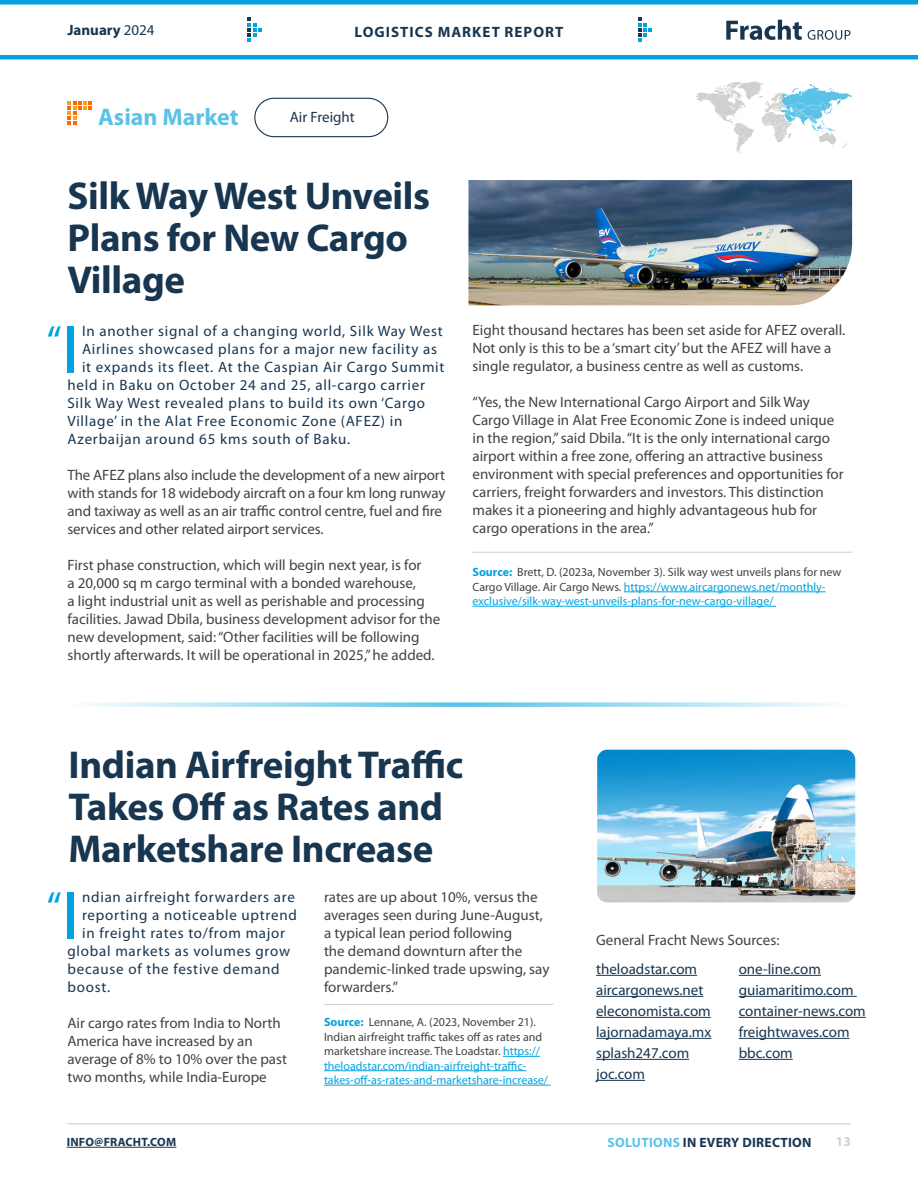
<style>
.page{position:relative;width:918px;height:1188px;background:#fff}
.page>*{position:absolute;margin:0;border:0;box-sizing:border-box;transform-origin:0 0}
.t1{font:68.4px "Myriad Pro";color:#00a3e0}
.t2{font:43.05px "Myriad Pro";color:#00a3e0}
.t3{font:700 39px/42px "Myriad Pro";letter-spacing:-.01em;color:#183650}
.t4{font:700 24px "Myriad Pro";color:#5bc2e7}
.t5{font:15px/18px "Myriad Pro";color:#3f4443}
.t6{font:15px "Myriad Pro";letter-spacing:.05em;color:#183650}
.t7{font:15px "Myriad Pro";color:#183650}
.t8{font:700 15px "Myriad Pro";letter-spacing:.07em;color:#183650}
.t9{font:700 15px "Myriad Pro";color:#183650}
.t10{font:700 13.5px "Myriad Pro";letter-spacing:.02em;color:#183650}
.t11{font:700 13.5px "Myriad Pro";color:#d0d0ce}
.t12{font:12px/14.4px "Myriad Pro";color:#3f4443}
.t13{font:12px/14.4px "Myriad Pro";color:#00a3e0}
.t14{font:700 12px "Myriad Pro";letter-spacing:.02em;color:#183650}
.s1{font-weight:400}
.s2{font-weight:700}
.s3{color:#3f4443}
.s4{font-weight:700;color:#00a3e0}
.s5{color:#00a3e0}
.s6{color:#5bc2e7}
</style>
<div class="page">
<hr style="left:68px;top:1123px;width:783px;height:1px;background:#d0d0ce">
<hr style="left:67px;top:1147px;width:109px;height:1px;background:#183650">
<hr style="left:472px;top:552px;width:380px;height:1px;background:#d0d0ce">
<hr style="left:324px;top:1004px;width:230px;height:1px;background:#d0d0ce">
<svg style="left:0;top:0;width:918px;height:59px"></svg>
<svg style="left:726px;top:20px;width:76px;height:20px"></svg>
<svg style="left:808px;top:30px;width:42px;height:10px"></svg>
<svg style="left:638px;top:18px;width:14px;height:24px"></svg>
<hr style="left:624px;top:592px;width:202px;height:1px;background:#00a3e0">
<hr style="left:472px;top:606px;width:304px;height:1px;background:#00a3e0">
<svg style="left:68px;top:101px;width:24px;height:24px"></svg>
<img style="left:468px;top:180px;width:384px;height:125px">
<div style="left:254px;top:98px;width:134px;height:39px;border:1px solid #183650;border-radius:19px"></div>
<hr style="left:503px;top:1056px;width:37px;height:1px;background:#00a3e0">
<hr style="left:324px;top:1070px;width:203px;height:1px;background:#00a3e0">
<hr style="left:324px;top:1085px;width:227px;height:1px;background:#00a3e0">
<hr style="left:596px;top:975px;width:101px;height:1px;background:#183650">
<hr style="left:596px;top:996px;width:107px;height:1px;background:#183650">
<hr style="left:596px;top:1017px;width:115px;height:1px;background:#183650">
<hr style="left:596px;top:1038px;width:115px;height:1px;background:#183650">
<hr style="left:596px;top:1059px;width:93px;height:1px;background:#183650">
<hr style="left:596px;top:1080px;width:49px;height:1px;background:#183650">
<hr style="left:739px;top:975px;width:82px;height:1px;background:#183650">
<hr style="left:739px;top:996px;width:118px;height:1px;background:#183650">
<hr style="left:739px;top:1017px;width:127px;height:1px;background:#183650">
<hr style="left:739px;top:1038px;width:111px;height:1px;background:#183650">
<hr style="left:739px;top:1059px;width:54px;height:1px;background:#183650">
<img style="left:597px;top:750px;width:258px;height:152px">
<svg style="left:696px;top:82px;width:156px;height:71px"></svg>
<svg style="left:460px;top:702px;width:371px;height:5px;background:#b0e1f3"></svg>
<svg style="left:90px;top:702px;width:370px;height:5px;background:#b0e1f3"></svg>
<p class="t9" style="left:68px;top:21px;width:89px">January <span class="s1">2024</span></p>
<p class="t8" style="left:355px;top:22px;width:210px">LOGISTICS MARKET REPORT</p>
<p class="t4" style="left:98px;top:101px;width:142px">Asian Market</p>
<p class="t7" style="left:290px;top:108px;width:67px">Air Freight</p>
<p class="t3" style="left:68px;top:174px;width:364px">Silk Way West Unveils<br>Plans for New Cargo<br>Village</p>
<p class="t1" style="left:62px;top:307px;width:18px">I</p>
<p class="t6" style="left:82px;top:322px;width:362px">In another signal of a changing world, Silk Way West</p>
<p class="t2" style="left:47px;top:315px;width:17px">“</p>
<p class="t6" style="left:82px;top:340px;width:357px">Airlines showcased plans for a major new facility as</p>
<p class="t6" style="left:82px;top:358px;width:364px">it expands its fleet. At the Caspian Air Cargo Summit</p>
<p class="t6" style="left:68px;top:376px;width:359px">held in Baku on October 24 and 25, all-cargo carrier</p>
<p class="t6" style="left:68px;top:394px;width:359px">Silk Way West revealed plans to build its own ‘Cargo</p>
<p class="t6" style="left:68px;top:412px;width:336px">Village’ in the Alat Free Economic Zone (AFEZ) in</p>
<p class="t6" style="left:68px;top:430px;width:284px">Azerbaijan around 65 kms south of Baku.</p>
<p class="t5" style="left:68px;top:466px;width:379px">The AFEZ plans also include the development of a new airport with stands for 18 widebody aircraft on a four km long runway and taxiway as well as an air traffic control centre, fuel and fire services and other related airport services.</p>
<p class="t5" style="left:68px;top:556px;width:374px">First phase construction, which will begin next year, is for<br>a 20,000 sq m cargo terminal with a bonded warehouse,<br>a light industrial unit as well as perishable and processing facilities. Jawad Dbila, business development advisor for the new development, said: “Other facilities will be following shortly afterwards. It will be operational in 2025,” he added.</p>
<p class="t5" style="left:472px;top:321px;width:374px">Eight thousand hectares has been set aside for AFEZ overall.<br>Not only is this to be a ‘smart city’ but the AFEZ will have a single regulator, a business centre as well as customs.</p>
<p class="t5" style="left:472px;top:393px;width:373px">“Yes, the New International Cargo Airport and Silk Way Cargo Village in Alat Free Economic Zone is indeed unique in the region,” said Dbila. “It is the only international cargo airport within a free zone, offering an attractive business environment with special preferences and opportunities for carriers, freight forwarders and investors. This distinction makes it a pioneering and highly advantageous hub for cargo operations in the area.”</p>
<p class="t13" style="left:472px;top:565px;width:370px"><span class="s2">Source:</span> <span class="s3">Brett, D. (2023a, November 3). Silk way west unveils plans for new<br>Cargo Village. Air Cargo News.</span> https://www.aircargonews.net/monthly&shy;exclusive/silk-way-west-unveils-plans-for-new-cargo-village/</p>
<p class="t3" style="left:69px;top:742px;width:396px">Indian Airfreight Traffic<br>Takes Off as Rates and<br>Marketshare Increase</p>
<p class="t1" style="left:62px;top:873px;width:18px">I</p>
<p class="t6" style="left:82px;top:888px;width:214px">ndian airfreight forwarders are</p>
<p class="t5" style="left:324px;top:888px;width:227px">rates are up about 10%, versus the averages seen during June-August, a typical lean period following<br>the demand downturn after the pandemic-linked trade upswing, say forwarders.”</p>
<p class="t2" style="left:47px;top:881px;width:17px">“</p>
<p class="t6" style="left:82px;top:906px;width:216px">reporting a noticeable uptrend</p>
<p class="t6" style="left:82px;top:924px;width:205px">in freight rates to/from major</p>
<p class="t6" style="left:68px;top:942px;width:224px">global markets as volumes grow</p>
<p class="t6" style="left:68px;top:960px;width:214px">because of the festive demand</p>
<p class="t6" style="left:68px;top:978px;width:44px">boost.</p>
<p class="t5" style="left:68px;top:1014px;width:221px">Air cargo rates from India to North<br>America have increased by an average of 8% to 10% over the past two months, while India-Europe</p>
<p class="t12" style="left:324px;top:1015px;width:226px"><span class="s4">Source:</span> Lennane, A. (2023, November 21).<br>Indian airfreight traffic takes off as rates and marketshare increase. The Loadstar. <span class="s5">https:// theloadstar.com/indian-airfreight-traffic&shy;takes-off-as-rates-and-marketshare-increase/</span></p>
<p class="t5" style="left:596px;top:930px;width:185px">General Fracht News Sources:</p>
<p class="t7" style="left:596px;top:960px;width:102px">theloadstar.com</p>
<p class="t7" style="left:596px;top:981px;width:109px">aircargonews.net</p>
<p class="t7" style="left:596px;top:1002px;width:116px">eleconomista.com</p>
<p class="t7" style="left:596px;top:1023px;width:117px">lajornadamaya.mx</p>
<p class="t7" style="left:596px;top:1044px;width:95px">splash247.com</p>
<p class="t6" style="left:596px;top:1065px;width:50px">joc.com</p>
<p class="t7" style="left:739px;top:960px;width:84px">one-line.com</p>
<p class="t7" style="left:739px;top:981px;width:116px">guiamaritimo.com</p>
<p class="t7" style="left:739px;top:1002px;width:129px">container-news.com</p>
<p class="t7" style="left:739px;top:1023px;width:112px">freightwaves.com</p>
<p class="t6" style="left:739px;top:1044px;width:56px">bbc.com</p>
<p class="t14" style="left:67px;top:1134px;width:111px">INFO@FRACHT.COM</p>
<p class="t10" style="left:608px;top:1133px;width:205px"><span class="s6">SOLUTIONS</span> IN EVERY DIRECTION</p>
<p class="t11" style="left:836px;top:1133px;width:16px">13</p>
</div>
